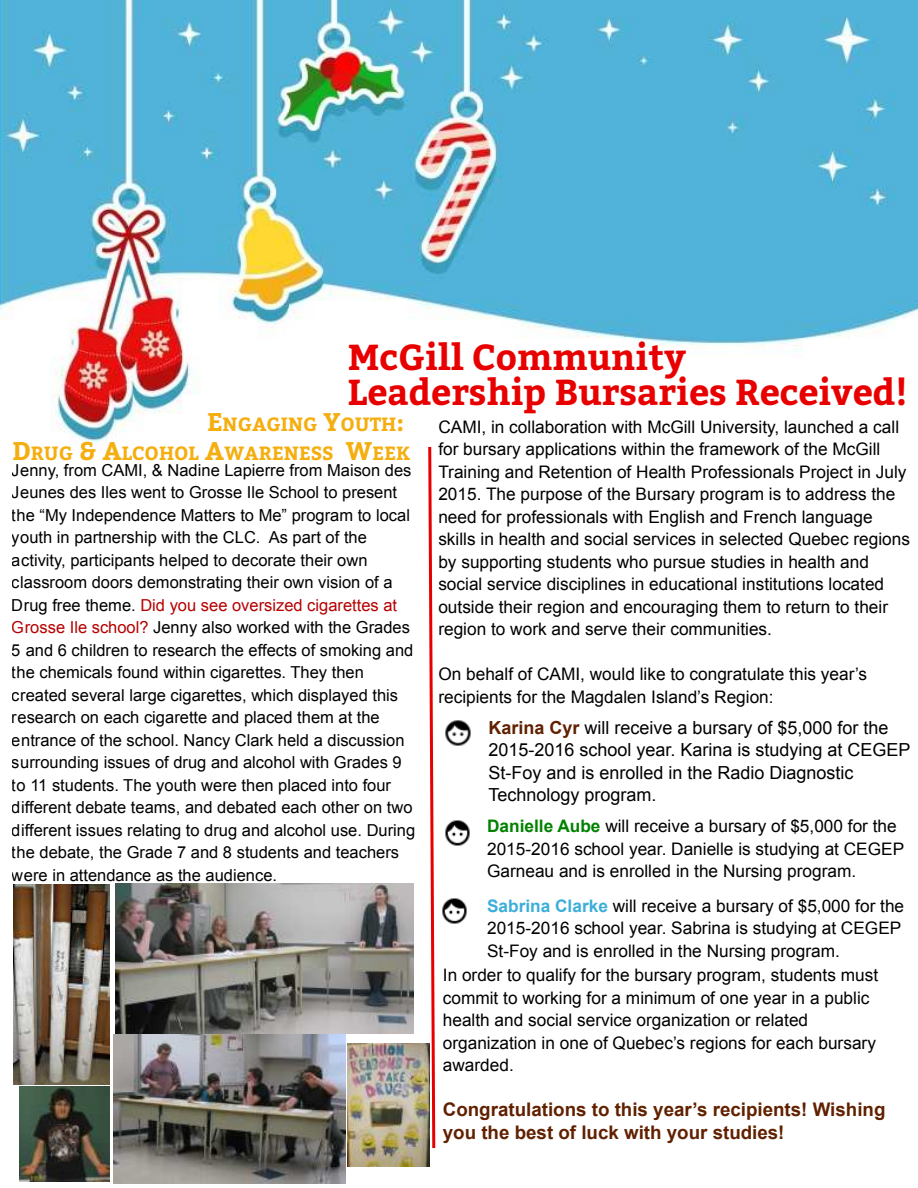
<style>
.page{position:relative;width:918px;height:1188px;background:#fff}
.page>*{position:absolute;margin:0;border:0;box-sizing:border-box;transform-origin:0 0}
.t1{font:700 36px/34.5px "Bitter";color:#e80000}
.t2{font:700 19.2px/28.5px "Bitter";color:#f5ae10}
.t3{font:700 18.75px/22.5px "Arial";color:#612100}
.t4{font:18px/22.5px "Arial";color:#000}
.t5{font:17.25px/22.5px "Arial";color:#000}
.t6{font:16.5px/22.5px "Arial";color:#000}
.s1{font-size:25.5px}
.s2{color:#b50000}
.s3{font-weight:700;color:#612100}
.s4{font-weight:700;color:#008200}
.s5{font-weight:700;color:#3baed9}
</style>
<div class="page">
<img style="left:0;top:0;width:918px;height:442px">
<svg style="left:427px;top:446px;width:9px;height:703px"></svg>
<img style="left:445px;top:720px;width:26px;height:26px">
<img style="left:445px;top:820px;width:25px;height:26px">
<img style="left:442px;top:898px;width:25px;height:26px">
<img style="left:115px;top:883px;width:299px;height:150px">
<img style="left:13px;top:885px;width:96px;height:199px">
<img style="left:114px;top:1035px;width:231px;height:149px">
<img style="left:19px;top:1087px;width:90px;height:95px">
<img style="left:348px;top:1044px;width:82px;height:123px">
<h1 class="t1" style="left:348px;top:342px;width:561px">McGill Community<br>Leadership Bursaries Received!</h1>
<p class="t2" style="left:12px;top:411px;width:400px;text-indent:194px"><span class="s1">E</span>NGAGING <span class="s1">Y</span>OUTH<span class="s1">:<br>D</span>RUG <span class="s1">&amp; A</span>LCOHOL <span class="s1">A</span>WARENESS <span class="s1">W</span>EEK</p>
<p class="t6" style="left:12px;top:460px;width:405px">Jenny, from CAMI, &amp; Nadine Lapierre from Maison des Jeunes des Iles went to Grosse Ile School to present the “My Independence Matters to Me” program to local youth in partnership with the CLC. As part of the activity, participants helped to decorate their own classroom doors demonstrating their own vision of a Drug free theme. <span class="s2">Did you see oversized cigarettes at Grosse Ile school?</span> Jenny also worked with the Grades 5 and 6 children to research the effects of smoking and the chemicals found within cigarettes. They then created several large cigarettes, which displayed this research on each cigarette and placed them at the entrance of the school. Nancy Clark held a discussion surrounding issues of drug and alcohol with Grades 9 to 11 students. The youth were then placed into four different debate teams, and debated each other on two different issues relating to drug and alcohol use. During the debate, the Grade 7 and 8 students and teachers were in attendance as the audience.</p>
<p class="t5" style="left:438px;top:417px;width:473px">CAMI, in collaboration with McGill University, launched a call for bursary applications within the framework of the McGill Training and Retention of Health Professionals Project in July 2015. The purpose of the Bursary program is to address the need for professionals with English and French language skills in health and social services in selected Quebec regions by supporting students who pursue studies in health and social service disciplines in educational institutions located outside their region and encouraging them to return to their region to work and serve their communities.</p>
<p class="t5" style="left:438px;top:664px;width:430px">On behalf of CAMI, would like to congratulate this year’s recipients for the Magdalen Island’s Region:</p>
<p class="t4" style="left:488px;top:717px;width:424px"><span class="s3">Karina Cyr</span> will receive a bursary of $5,000 for the 2015-2016 school year. Karina is studying at CEGEP St-Foy and is enrolled in the Radio Diagnostic Technology program.</p>
<p class="t5" style="left:487px;top:816px;width:419px"><span class="s4">Danielle Aube</span> will receive a bursary of $5,000 for the<br>2015-2016 school year. Danielle is studying at CEGEP<br>Garneau and is enrolled in the Nursing program.</p>
<p class="t5" style="left:487px;top:895px;width:419px"><span class="s5">Sabrina Clarke</span> will receive a bursary of $5,000 for the<br>2015-2016 school year. Sabrina is studying at CEGEP<br>St-Foy and is enrolled in the Nursing program.</p>
<p class="t5" style="left:443px;top:965px;width:437px">In order to qualify for the bursary program, students must commit to working for a minimum of one year in a public health and social service organization or related organization in one of Quebec’s regions for each bursary awarded.</p>
<p class="t3" style="left:443px;top:1100px;width:444px">Congratulations to this year’s recipients! Wishing you the best of luck with your studies!</p>
</div>
